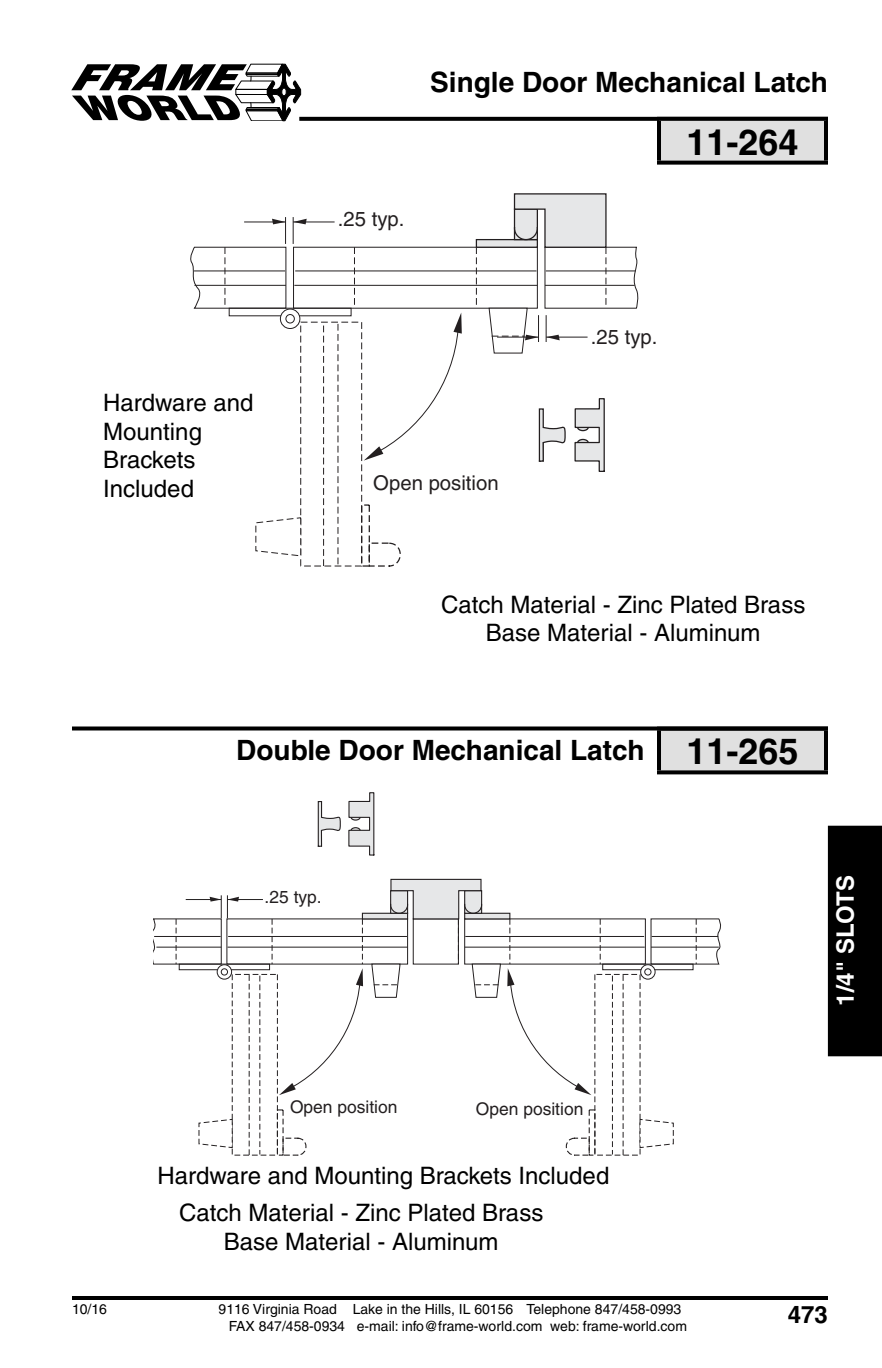
<style>
.page{position:relative;width:882px;height:1368px;background:#fff}
.page>*{position:absolute;margin:0;border:0;box-sizing:border-box;transform-origin:0 0}
.t1{font:700 36px "Helvetica";color:#000}
.t2{font:700 28px "Helvetica";color:#000}
.t3{font:24px/28.8px "Helvetica";color:#000;text-align:center}
.t4{font:700 24px "Helvetica";color:#fff}
.t5{font:700 24px "Helvetica";color:#000}
.t6{font:20.4px "Helvetica";color:#231f20}
.t7{font:17.4px "Helvetica";color:#231f20}
.t8{font:14px/16.8px "Helvetica";color:#000}
.s1{font-size:36px}
</style>
<div class="page">
<div style="left:828px;top:826px;width:54px;height:230px;background:#000"></div>
<svg style="left:301px;top:117px;width:356px;height:4px"></svg>
<hr style="left:72px;top:1296px;width:756px;height:4px;background:#000">
<svg style="left:71px;top:63px;width:230px;height:58px"></svg>
<div style="left:659px;top:119px;width:167px;height:44px;background:#e0e0e0"></div>
<svg style="left:657px;top:117px;width:171px;height:4px"></svg>
<hr style="left:657px;top:121px;width:4px;height:40px;background:#000">
<hr style="left:824px;top:121px;width:4px;height:40px;background:#000">
<svg style="left:657px;top:161px;width:171px;height:4px"></svg>
<div style="left:659px;top:729px;width:167px;height:43px;background:#e0e0e0"></div>
<hr style="left:657px;top:727px;width:171px;height:4px;background:#2a2a2a">
<hr style="left:657px;top:731px;width:4px;height:39px;background:#000">
<hr style="left:824px;top:731px;width:4px;height:39px;background:#000">
<svg style="left:657px;top:770px;width:171px;height:4px"></svg>
<svg style="left:348px;top:792px;width:27px;height:64px"></svg>
<svg style="left:317px;top:801px;width:24px;height:46px"></svg>
<div style="left:179px;top:964px;width:91px;height:6px;border:1px solid #231f20"></div>
<svg style="left:217px;top:964px;width:15px;height:16px"></svg>
<div style="left:221px;top:968px;width:7px;height:7px;background:#fff;border:1px solid #231f20;border-radius:50%"></div>
<svg style="left:272px;top:919px;width:1px;height:45px"></svg>
<svg style="left:362px;top:913px;width:9px;height:6px"></svg>
<hr style="left:228px;top:936px;width:179px;height:1px;background:#231f20">
<hr style="left:228px;top:947px;width:180px;height:1px;background:#231f20">
<div style="left:232px;top:974px;width:46px;height:182px;border:1px dashed #231f20"></div>
<div style="left:277px;top:1109px;width:7px;height:47px;border:1px dashed #231f20"></div>
<svg style="left:198px;top:1119px;width:35px;height:29px"></svg>
<svg style="left:259px;top:976px;width:1px;height:179px"></svg>
<svg style="left:249px;top:975px;width:1px;height:180px"></svg>
<svg style="left:282px;top:1137px;width:25px;height:19px"></svg>
<div style="left:602px;top:964px;width:91px;height:6px;border:1px solid #231f20"></div>
<svg style="left:640px;top:964px;width:15px;height:16px"></svg>
<div style="left:644px;top:968px;width:7px;height:7px;background:#fff;border:1px solid #231f20;border-radius:50%"></div>
<svg style="left:600px;top:919px;width:1px;height:45px"></svg>
<svg style="left:650px;top:918px;width:71px;height:47px"></svg>
<svg style="left:501px;top:913px;width:9px;height:6px"></svg>
<hr style="left:652px;top:936px;width:66px;height:1px;background:#231f20">
<hr style="left:651px;top:947px;width:68px;height:1px;background:#231f20">
<hr style="left:465px;top:936px;width:179px;height:1px;background:#231f20">
<hr style="left:465px;top:947px;width:180px;height:1px;background:#231f20">
<div style="left:589px;top:1109px;width:6px;height:47px;border:1px dashed #231f20"></div>
<svg style="left:639px;top:1119px;width:35px;height:29px"></svg>
<svg style="left:612px;top:976px;width:1px;height:179px"></svg>
<svg style="left:623px;top:975px;width:1px;height:180px"></svg>
<svg style="left:565px;top:1137px;width:25px;height:19px"></svg>
<svg style="left:371px;top:878px;width:130px;height:120px"></svg>
<hr style="left:227px;top:899px;width:36px;height:1px;background:#231f20">
<svg style="left:154px;top:895px;width:85px;height:70px"></svg>
<svg style="left:279px;top:919px;width:84px;height:176px"></svg>
<svg style="left:507px;top:919px;width:84px;height:176px"></svg>
<svg style="left:574px;top:398px;width:31px;height:74px"></svg>
<svg style="left:538px;top:408px;width:28px;height:54px"></svg>
<div style="left:293px;top:247px;width:245px;height:62px;border:1px solid #231f20"></div>
<div style="left:229px;top:308px;width:123px;height:8px;border:1px solid #231f20"></div>
<svg style="left:280px;top:309px;width:20px;height:20px"></svg>
<div style="left:285px;top:314px;width:10px;height:9px;background:#fff;border:1px solid #231f20;border-radius:50%"></div>
<svg style="left:354px;top:247px;width:1px;height:61px"></svg>
<svg style="left:476px;top:248px;width:1px;height:60px"></svg>
<div style="left:476px;top:239px;width:62px;height:9px;background:#e6e7e8;border:1px solid #231f20"></div>
<hr style="left:295px;top:271px;width:242px;height:1px;background:#231f20">
<hr style="left:294px;top:285px;width:243px;height:1px;background:#231f20">
<div style="left:300px;top:322px;width:62px;height:244px;border:1px dashed #231f20"></div>
<div style="left:361px;top:504px;width:9px;height:63px;border:1px dashed #231f20"></div>
<svg style="left:255px;top:517px;width:47px;height:40px"></svg>
<svg style="left:338px;top:324px;width:1px;height:241px"></svg>
<svg style="left:323px;top:323px;width:1px;height:243px"></svg>
<svg style="left:368px;top:542px;width:33px;height:25px"></svg>
<hr style="left:293px;top:222px;width:42px;height:1px;background:#231f20">
<svg style="left:293px;top:217px;width:14px;height:27px"></svg>
<svg style="left:190px;top:217px;width:97px;height:92px"></svg>
<svg style="left:364px;top:313px;width:98px;height:148px"></svg>
<svg style="left:488px;top:193px;width:151px;height:161px"></svg>
<svg style="left:72px;top:726px;width:756px;height:4px;background:#1c1c1c"></svg>
<p class="t2" style="left:430px;top:72px;width:399px">Single Door Mechanical Latch</p>
<p class="t3" style="left:103px;top:390px;width:152px;text-align:left">Hardware and<br>Mounting<br>Brackets<br>Included</p>
<p class="t6" style="left:338px;top:211px;width:68px">.25 typ.</p>
<p class="t6" style="left:373px;top:475px;width:127px">Open position</p>
<h1 class="t1" style="left:686px;top:129px;width:114px">11-264</h1>
<p class="t6" style="left:591px;top:330px;width:68px">.25 typ.</p>
<p class="t3" style="left:441px;top:592px;width:366px">Catch Material - Zinc Plated Brass<br>Base Material - Aluminum</p>
<p class="t2" style="left:236px;top:740px;width:564px">Double Door Mechanical Latch <span class="s1">11-265</span></p>
<p class="t7" style="left:265px;top:891px;width:59px">.25 typ.</p>
<p class="t8" style="left:72px;top:1302px;width:37px">10/16</p>
<p class="t7" style="left:290px;top:1100px;width:109px">Open position</p>
<p class="t7" style="left:476px;top:1103px;width:109px">Open position</p>
<p class="t3" style="left:157px;top:1164px;width:453px">Hardware and Mounting Brackets Included</p>
<p class="t3" style="left:179px;top:1201px;width:366px">Catch Material - Zinc Plated Brass<br>Base Material - Aluminum</p>
<p class="t8" style="left:229px;top:1302px;width:460px;text-indent:-10px">9116 Virginia Road Lake in the Hills, IL 60156 Telephone 847/458-0993<br>FAX 847/458-0934 e-mail: info@frame-world.com web: frame-world.com</p>
<p class="t4" style="left:836px;top:1006px;width:132px;rotate:-90deg">1/4" SLOTS</p>
<p class="t5" style="left:788px;top:1306px;width:42px">473</p>
</div>
